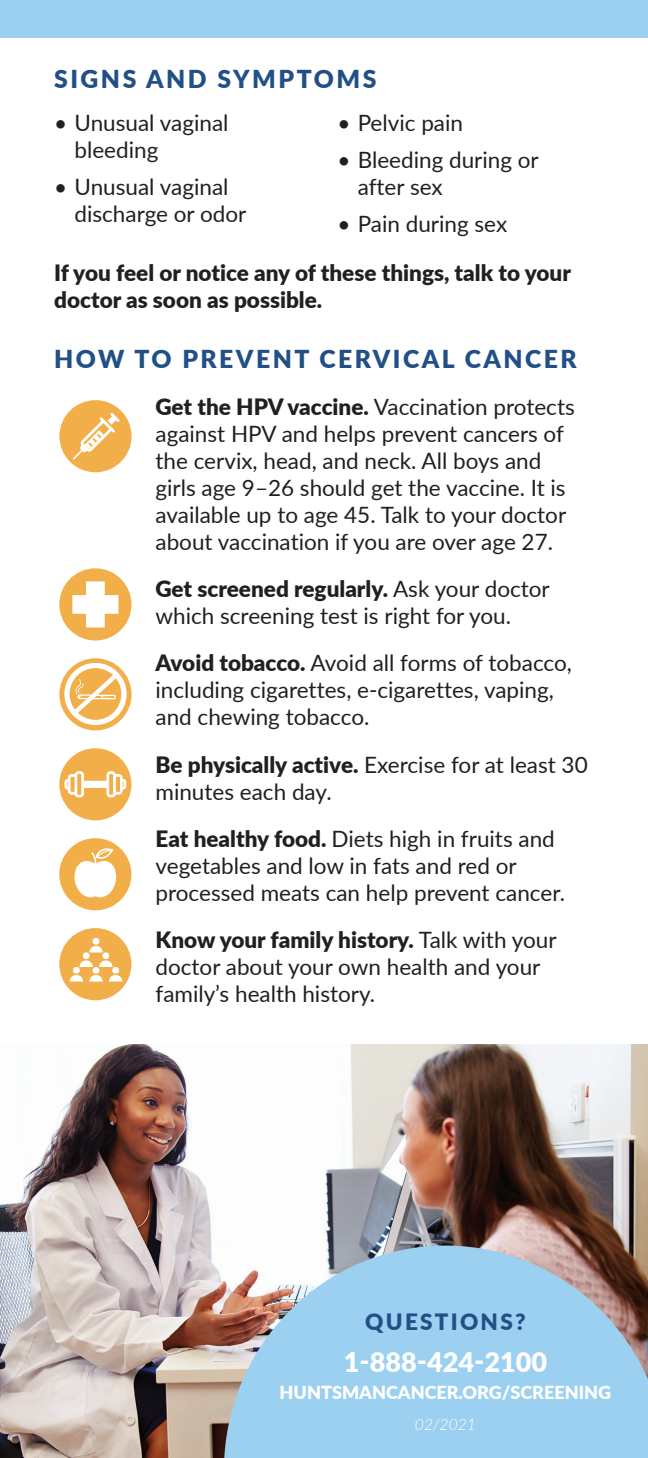
<style>
.page{position:relative;width:648px;height:1458px;background:#fff}
.page>*{position:absolute;margin:0;border:0;box-sizing:border-box;transform-origin:0 0}
.t1{font:900 27px "Lato";color:#fff}
.t2{font:900 24.75px "Lato";letter-spacing:.1em;color:#215087}
.t3{font:22.5px/27px "Lato";color:#231f20}
.t4{font:900 22.5px/27px "Lato";color:#231f20}
.t5{font:900 22.5px "Lato";letter-spacing:.1em;color:#215087}
.t6{font:900 18px "Lato";color:#fff}
.t7{font:italic 300 15.75px "Lato";color:#fff}
.s1{font-weight:900}
</style>
<div class="page">
<img style="left:0;top:1045px;width:648px;height:413px">
<svg style="left:224px;top:1246px;width:424px;height:212px;background:#a0c5dd"></svg>
<div style="left:59px;top:838px;width:72px;height:72px;background:#f2ae48;border-radius:50%"></div>
<svg style="left:74px;top:848px;width:43px;height:49px"></svg>
<div style="left:59px;top:748px;width:72px;height:72px;background:#f2ae48;border-radius:50%"></div>
<svg style="left:65px;top:771px;width:61px;height:26px"></svg>
<div style="left:59px;top:928px;width:72px;height:72px;background:#f2ae48;border-radius:50%"></div>
<svg style="left:69px;top:937px;width:54px;height:45px"></svg>
<div style="left:59px;top:568px;width:72px;height:73px;background:#f2ae48;border-radius:50%"></div>
<svg style="left:72px;top:581px;width:46px;height:46px"></svg>
<div style="left:87px;top:582px;width:17px;height:45px;background:#fff"></div>
<div style="left:73px;top:596px;width:45px;height:17px;background:#fff"></div>
<svg style="left:59px;top:658px;width:73px;height:72px"></svg>
<svg style="left:62px;top:661px;width:67px;height:66px"></svg>
<div style="left:0;top:0;width:648px;height:38px;background:#9bd0f0"></div>
<div style="left:59px;top:400px;width:73px;height:72px;background:#f2ae48;border-radius:50%"></div>
<svg style="left:73px;top:413px;width:47px;height:46px"></svg>
<hr style="left:83px;top:782px;width:25px;height:4px;background:#fff">
<p class="t2" style="left:54px;top:60px;width:324px">SIGNS AND SYMPTOMS</p>
<p class="t3" style="left:75px;top:108px;width:156px;text-indent:-20px">• Unusual vaginal bleeding</p>
<p class="t3" style="left:75px;top:172px;width:173px;text-indent:-20px">• Unusual vaginal discharge or odor</p>
<p class="t3" style="left:338px;top:108px;width:127px">• Pelvic pain</p>
<p class="t3" style="left:358px;top:145px;width:183px;text-indent:-20px">• Bleeding during or after sex</p>
<p class="t3" style="left:338px;top:209px;width:171px">• Pain during sex</p>
<p class="t4" style="left:54px;top:258px;width:518px">If you feel or notice any of these things, talk to your doctor as soon as possible.</p>
<p class="t2" style="left:54px;top:340px;width:524px">HOW TO PREVENT CERVICAL CANCER</p>
<p class="t3" style="left:156px;top:392px;width:421px"><span class="s1">Get the HPV vaccine.</span> Vaccination protects against HPV and helps prevent cancers of the cervix, head, and neck. All boys and girls age 9–26 should get the vaccine. It is available up to age 45. Talk to your doctor about vaccination if you are over age 27.</p>
<p class="t3" style="left:156px;top:574px;width:396px"><span class="s1">Get screened regularly.</span> Ask your doctor which screening test is right for you.</p>
<p class="t3" style="left:156px;top:649px;width:418px"><span class="s1">Avoid tobacco.</span> Avoid all forms of tobacco, including cigarettes, e-cigarettes, vaping, and chewing tobacco.</p>
<p class="t3" style="left:156px;top:750px;width:434px"><span class="s1">Be physically active.</span> Exercise for at least 30 minutes each day.</p>
<p class="t3" style="left:156px;top:824px;width:411px"><span class="s1">Eat healthy food.</span> Diets high in fruits and vegetables and low in fats and red or processed meats can help prevent cancer.</p>
<p class="t3" style="left:156px;top:925px;width:403px"><span class="s1">Know your family history.</span> Talk with your doctor about your own health and your family’s health history.</p>
<p class="t5" style="left:365px;top:1304px;width:162px">QUESTIONS?</p>
<p class="t1" style="left:344px;top:1342px;width:205px">1-888-424-2100</p>
<p class="t6" style="left:280px;top:1379px;width:333px">HUNTSMANCANCER.ORG/SCREENING</p>
<p class="t7" style="left:415px;top:1414px;width:63px">02/2021</p>
</div>
